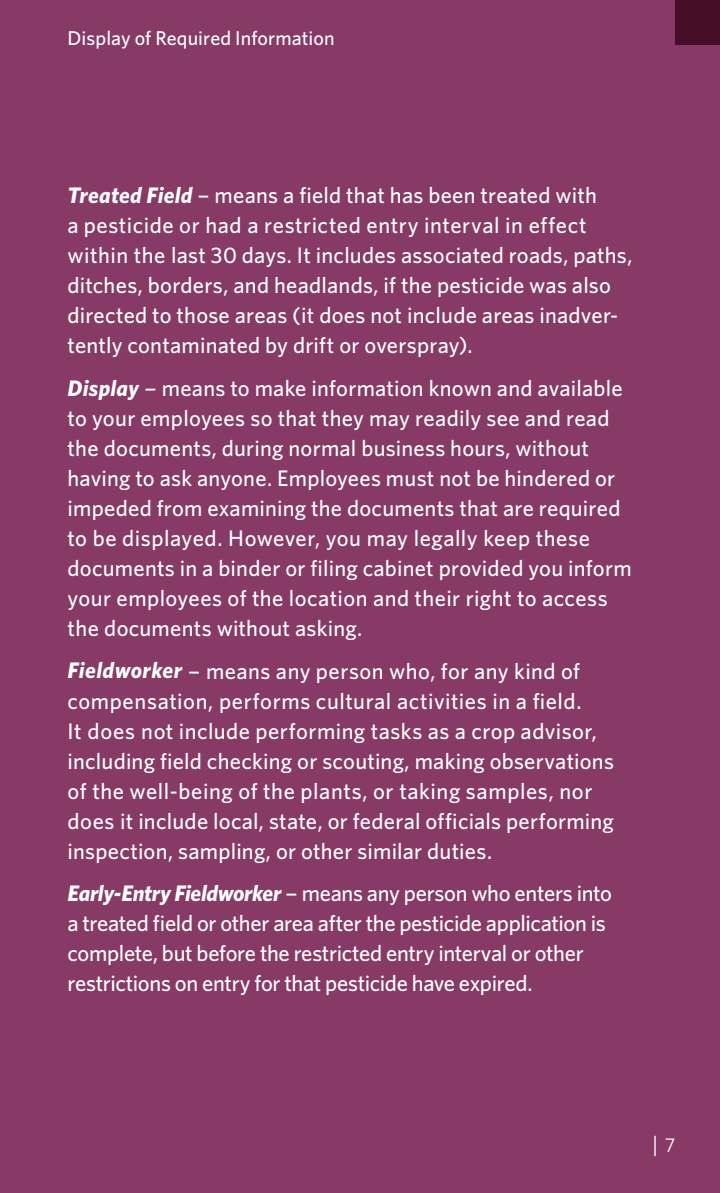
<style>
.page{position:relative;width:720px;height:1193px;background:#fff}
.page>*{position:absolute;margin:0;border:0;box-sizing:border-box;transform-origin:0 0}
.Back_Text{font:500 22.5px/30px "Whitney";letter-spacing:.01em;color:#fff;scale:1.25 1}
.Back_Text-2{font:500 22.5px/30px "Whitney";letter-spacing:.01em;color:#fff;scale:1.2 1}
.Back_Text-3{font:500 22.5px/30px "Whitney";letter-spacing:-.015em;color:#fff;scale:1.25 1}
.t1{font:22.5px "Whitney";color:#fff}
.Top_Folio_White{font:500 20px "Whitney";letter-spacing:.005em;color:#fff}
.s1{font-weight:700;font-style:italic}
.s2{font-size:20px}
</style>
<div class="page">
<div style="left:0;top:0;width:720px;height:1192px;background:#863a65"></div>
<div style="left:675px;top:0;width:45px;height:45px;background:#460d28"></div>
<p class="Top_Folio_White" style="left:67px;top:26px;width:269px">Display of Required Information</p>
<p class="Back_Text-2" style="left:68px;top:180px;width:472px"><span class="s1">Treated Field</span> – means a field that has been treated with<br>a pesticide or had a restricted entry interval in effect within the last 30 days. It includes associated roads, paths, ditches, borders, and headlands, if the pesticide was also directed to those areas (it does not include areas inadver&shy;tently contaminated by drift or overspray).</p>
<p class="Back_Text" style="left:67px;top:372px;width:453px"><span class="s1">Display</span> – means to make information known and available to your employees so that they may readily see and read the documents, during normal business hours, without having to ask anyone. Employees must not be hindered or impeded from examining the documents that are required to be displayed. However, you may legally keep these documents in a binder or filing cabinet provided you inform your employees of the location and their right to access the documents without asking.</p>
<p class="Back_Text" style="left:67px;top:655px;width:439px"><span class="s1">Fieldworker</span> – means any person who, for any kind of compensation, performs cultural activities in a field.<br>It does not include performing tasks as a crop advisor, including field checking or scouting, making observations of the well-being of the plants, or taking samples, nor does it include local, state, or federal officials performing inspection, sampling, or other similar duties.</p>
<p class="Back_Text-3" style="left:67px;top:877px;width:437px"><span class="s1">Early-Entry Fieldworker</span> – means any person who enters into a treated field or other area after the pesticide application is complete, but before the restricted entry interval or other restrictions on entry for that pesticide have expired.</p>
<p class="t1" style="left:652px;top:1130px;width:25px">| <span class="s2">7</span></p>
</div>
